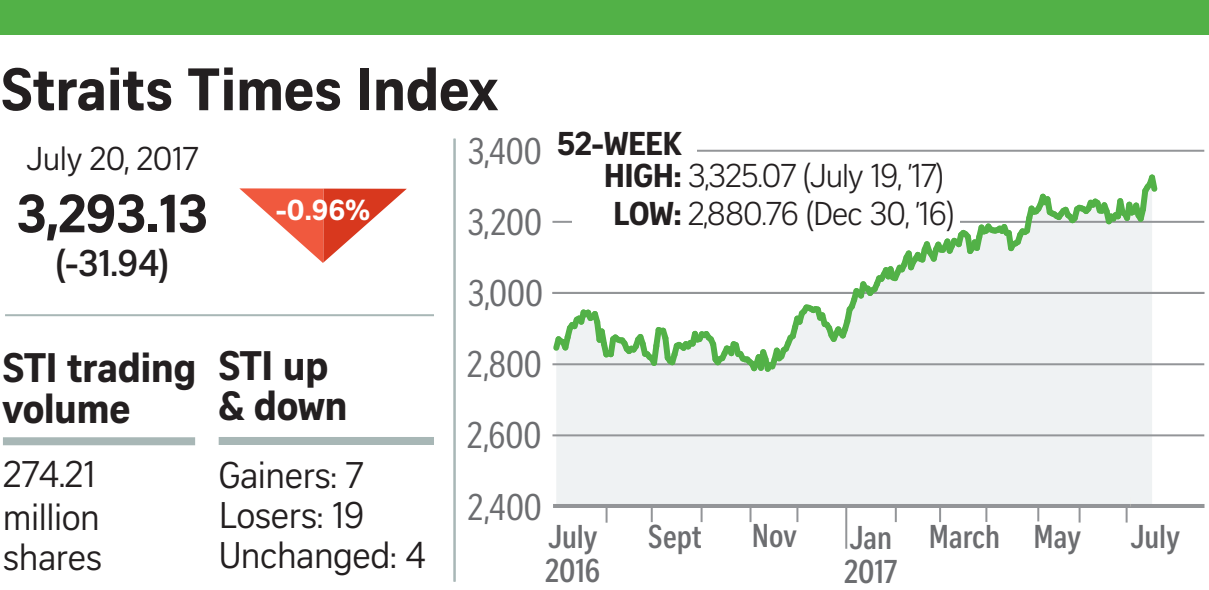
<style>
.page{position:relative;width:1209px;height:590px;background:#fff}
.page>*{position:absolute;margin:0;border:0;box-sizing:border-box;transform-origin:0 0}
.t1{font:700 58px "Curator Serp Text";letter-spacing:-.01em;color:#231f20}
.t2{font:700 52px "Curator Serp Text";color:#231f20}
.t3{font:700 40px/40px "Curator Serp Text";letter-spacing:-.015em;color:#231f20}
.t4{font:36px/41.6px "Curator Serp Text";letter-spacing:-.015em;color:#231f20}
.t5{font:36px "Curator Head Cond ST Regular";color:#6c6d70}
.t6{font:700 36px "Curator Head ST Semi";color:#231f20}
.t7{font:32px/38.8px "Curator Head ST Light";letter-spacing:-.03em;color:#231f20}
.t8{font:700 32px/34px "Curator Head Cond ST Semi";color:#6c6d70}
.t9{font:700 32px "Curator Serp Text";letter-spacing:-.02em;color:#231f20}
.t10{font:32px "Curator Serp Text";letter-spacing:-.015em;color:#231f20}
.t11{font:700 28px "Curator Serp Text";color:#fff}
.s1{font-family:"Curator Head Cond ST Regular";font-weight:400;font-size:36px;color:#6c6d70}
.s2{font-family:"Curator Serp Text";font-weight:700}
</style>
<div class="page">
<div style="left:556px;top:377px;width:596px;height:126px;background:#eff2f3"></div>
<svg style="left:239px;top:188px;width:168px;height:75px"></svg>
<div style="left:3px;top:437px;width:192px;height:8px;background:#a8b7b6"></div>
<div style="left:219px;top:436px;width:215px;height:8px;background:#a8b7b6"></div>
<hr style="left:5px;top:314px;width:429px;height:2px;background:#a8b7b6">
<hr style="left:453px;top:138px;width:2px;height:443px;background:#a8b7b6">
<hr style="left:552px;top:150px;width:652px;height:2px;background:#939598">
<svg style="left:700px;top:507px;width:2px;height:14px"></svg>
<svg style="left:650px;top:507px;width:2px;height:14px"></svg>
<svg style="left:749px;top:507px;width:2px;height:14px"></svg>
<svg style="left:796px;top:507px;width:2px;height:14px"></svg>
<hr style="left:845px;top:506px;width:2px;height:42px;background:#939598">
<svg style="left:894px;top:507px;width:2px;height:14px"></svg>
<svg style="left:939px;top:507px;width:2px;height:14px"></svg>
<svg style="left:605px;top:507px;width:2px;height:15px"></svg>
<svg style="left:985px;top:507px;width:2px;height:14px"></svg>
<svg style="left:1037px;top:507px;width:2px;height:14px"></svg>
<svg style="left:1125px;top:507px;width:2px;height:15px"></svg>
<svg style="left:1078px;top:507px;width:2px;height:15px"></svg>
<svg style="left:553px;top:503px;width:651px;height:4px;background:#a9acae"></svg>
<div style="left:0;top:0;width:1208px;height:34px;background:#52b147"></div>
<hr style="left:552px;top:221px;width:652px;height:2px;background:#939598">
<hr style="left:552px;top:292px;width:652px;height:2px;background:#939598">
<hr style="left:552px;top:363px;width:652px;height:2px;background:#939598">
<hr style="left:552px;top:434px;width:652px;height:2px;background:#939598">
<svg style="left:552px;top:174px;width:609px;height:203px"></svg>
<div style="left:571px;top:207px;width:388px;height:22px;background:#fff"></div>
<div style="left:549px;top:137px;width:148px;height:25px;background:#fff"></div>
<h1 class="t1" style="left:1px;top:54px;width:498px">Straits Times Index</h1>
<p class="t10" style="left:26px;top:140px;width:173px">July 20, 2017</p>
<h2 class="t2" style="left:16px;top:182px;width:193px">3,293.13</h2>
<p class="t6" style="left:56px;top:242px;width:115px">(-31.94)</p>
<p class="t9" style="left:468px;top:123px;width:215px"><span class="s1">3,400</span> 52-WEEK</p>
<p class="t7" style="left:604px;top:155px;width:352px"><span class="s2">HIGH:</span> 3,325.07 (July 19, ’17)<br><span class="s2">LOW:</span> 2,880.76 (Dec 30, ’16)</p>
<p class="t11" style="left:276px;top:193px;width:95px">-0.96%</p>
<p class="t5" style="left:467px;top:203px;width:76px">3,200</p>
<p class="t5" style="left:468px;top:273px;width:77px">3,000</p>
<p class="t3" style="left:3px;top:347px;width:195px">STI trading volume</p>
<p class="t4" style="left:3px;top:453px;width:101px">274.21 million shares</p>
<p class="t3" style="left:219px;top:345px;width:131px">STI up &amp; down</p>
<p class="t4" style="left:219px;top:455px;width:209px;line-height:40px">Gainers: 7<br>Losers: 19<br>Unchanged: 4</p>
<p class="t5" style="left:467px;top:344px;width:76px">2,800</p>
<p class="t5" style="left:467px;top:415px;width:76px">2,600</p>
<p class="t5" style="left:468px;top:487px;width:75px">2,400</p>
<p class="t8" style="left:545px;top:519px;width:56px">July<br>2016</p>
<p class="t8" style="left:648px;top:519px;width:55px">Sept</p>
<p class="t8" style="left:752px;top:518px;width:46px">Nov</p>
<p class="t8" style="left:844px;top:520px;width:55px">Jan<br>2017</p>
<p class="t8" style="left:928px;top:519px;width:154px">March May</p>
<p class="t8" style="left:1130px;top:519px;width:51px">July</p>
</div>
